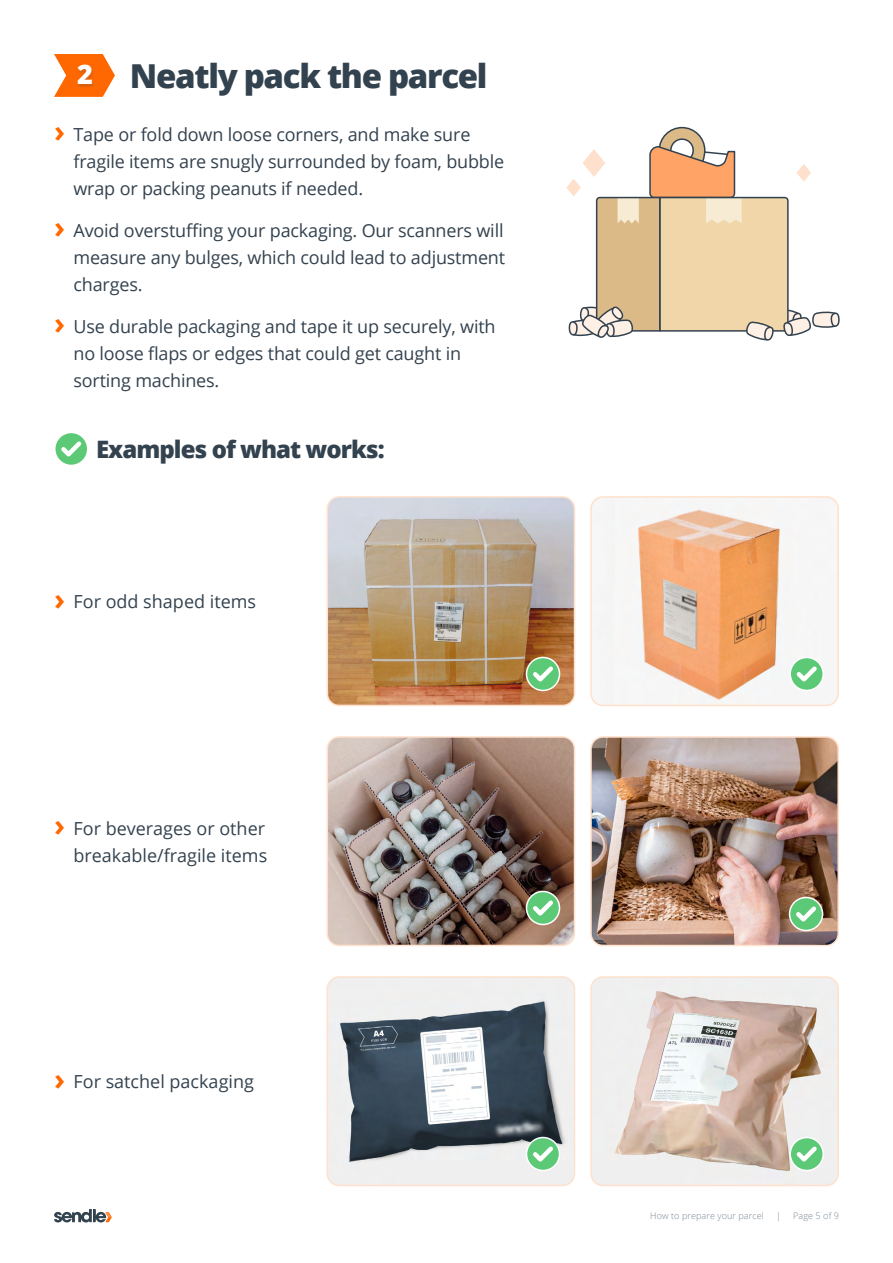
<style>
.page{position:relative;width:893px;height:1263px;background:#fff}
.page>*{position:absolute;margin:0;border:0;box-sizing:border-box;transform-origin:0 0}
.t1{font:800 33px "Open Sans";letter-spacing:-.04em;color:#33424f}
.t2{font:800 24px "Open Sans";letter-spacing:-.04em;color:#33424f}
.t3{font:18px/27px "Open Sans";letter-spacing:-.01em;color:#33424f}
.t4{font:300 9px "Open Sans";letter-spacing:.01em;color:#7a8691}
.s1{font-size:27px;color:#fff}
.s2{font-weight:700;font-size:30px;color:#ff6800}
</style>
<div class="page">
<svg style="left:54px;top:1209px;width:58px;height:13px"></svg>
<svg style="left:54px;top:54px;width:61px;height:43px"></svg>
<div style="left:77px;top:65px;width:16px;height:22px;background:#33424f;opacity:.2"></div>
<svg style="left:566px;top:126px;width:274px;height:215px"></svg>
<img style="left:593px;top:739px;width:243px;height:205px">
<div style="left:590px;top:736px;width:249px;height:210px;border:2px solid #ffe1cc;border-radius:12px"></div>
<svg style="left:789px;top:897px;width:33px;height:33px"></svg>
<div style="left:789px;top:897px;width:34px;height:34px;border:2px solid #fff;border-radius:50%"></div>
<svg style="left:792px;top:902px;width:28px;height:24px"></svg>
<img style="left:327px;top:739px;width:246px;height:206px">
<div style="left:327px;top:736px;width:248px;height:210px;border:2px solid #ffe1cc;border-radius:12px"></div>
<img style="left:593px;top:499px;width:243px;height:205px">
<div style="left:590px;top:496px;width:249px;height:210px;border:2px solid #ffe1cc;border-radius:12px"></div>
<img style="left:327px;top:499px;width:246px;height:206px">
<div style="left:327px;top:496px;width:248px;height:210px;border:2px solid #ffe1cc;border-radius:12px"></div>
<img style="left:327px;top:979px;width:246px;height:206px">
<div style="left:327px;top:976px;width:248px;height:210px;border:2px solid #ffe1cc;border-radius:12px"></div>
<img style="left:593px;top:979px;width:244px;height:205px">
<div style="left:590px;top:976px;width:249px;height:210px;border:2px solid #ffe1cc;border-radius:12px"></div>
<svg style="left:526px;top:891px;width:33px;height:33px"></svg>
<div style="left:526px;top:891px;width:34px;height:34px;border:2px solid #fff;border-radius:50%"></div>
<svg style="left:529px;top:896px;width:28px;height:24px"></svg>
<svg style="left:526px;top:657px;width:33px;height:33px"></svg>
<div style="left:526px;top:657px;width:34px;height:34px;border:2px solid #fff;border-radius:50%"></div>
<svg style="left:529px;top:662px;width:28px;height:24px"></svg>
<svg style="left:55px;top:432px;width:33px;height:33px"></svg>
<div style="left:54px;top:432px;width:34px;height:34px;border:2px solid #fff;border-radius:50%"></div>
<svg style="left:57px;top:437px;width:28px;height:24px"></svg>
<svg style="left:526px;top:1137px;width:33px;height:33px"></svg>
<div style="left:526px;top:1137px;width:34px;height:34px;border:2px solid #fff;border-radius:50%"></div>
<svg style="left:529px;top:1142px;width:28px;height:24px"></svg>
<svg style="left:790px;top:1137px;width:33px;height:33px"></svg>
<div style="left:789px;top:1137px;width:35px;height:34px;border:2px solid #fff;border-radius:50%"></div>
<svg style="left:793px;top:1142px;width:28px;height:24px"></svg>
<svg style="left:790px;top:657px;width:33px;height:33px"></svg>
<div style="left:789px;top:657px;width:35px;height:34px;border:2px solid #fff;border-radius:50%"></div>
<svg style="left:793px;top:662px;width:28px;height:24px"></svg>
<h1 class="t1" style="left:77px;top:51px;width:412px"><span class="s1">2</span> Neatly pack the parcel</h1>
<p class="t3" style="left:74px;top:120px;width:432px;text-indent:-19px"><span class="s2">›</span> Tape or fold down loose corners, and make sure fragile items are snugly surrounded by foam, bubble wrap or packing peanuts if needed.</p>
<p class="t3" style="left:74px;top:216px;width:433px;text-align:justify;text-indent:-19px"><span class="s2">›</span> Avoid overstuffing your packaging. Our scanners will measure any bulges, which could lead to adjustment charges.</p>
<p class="t3" style="left:74px;top:312px;width:424px;text-indent:-19px"><span class="s2">›</span> Use durable packaging and tape it up securely, with no loose flaps or edges that could get caught in sorting machines.</p>
<h2 class="t2" style="left:96px;top:431px;width:290px">Examples of what works:</h2>
<p class="t3" style="left:54px;top:588px;width:204px"><span class="s2">›</span> For odd shaped items</p>
<p class="t3" style="left:54px;top:814px;width:215px;text-align:right"><span class="s2">›</span> For beverages or other breakable/fragile items</p>
<p class="t3" style="left:54px;top:1068px;width:201px"><span class="s2">›</span> For satchel packaging</p>
<p class="t4" style="left:650px;top:1210px;width:115px">How to prepare your parcel</p>
<p class="t4" style="left:776px;top:1210px;width:6px">|</p>
<p class="t4" style="left:793px;top:1210px;width:47px">Page 5 of 9</p>
</div>
